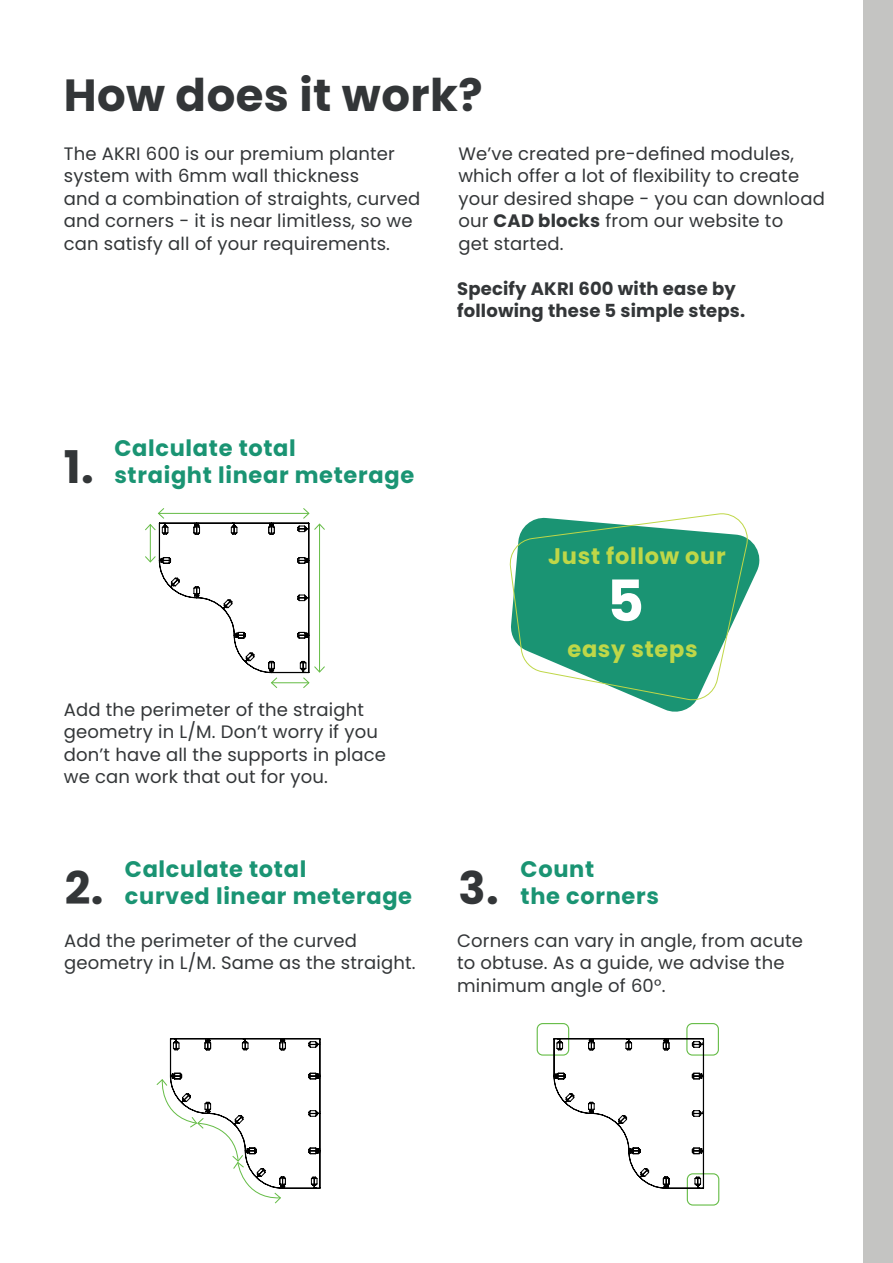
<style>
.page{position:relative;width:893px;height:1263px;background:#fff}
.page>*{position:absolute;margin:0;border:0;box-sizing:border-box;transform-origin:0 0}
.Cover_Title_White{font:700 57px "Poppins";color:#fff}
.Title_Grey{font:700 45px "Poppins";letter-spacing:.01em;color:#333638}
.Subtitles_Smaller_Emerald{font:700 22.5px/27px "Poppins";letter-spacing:.03em;color:#1a9473}
.Little_Subtitles_Lime{font:700 22.5px "Poppins";letter-spacing:.03em;color:#bfd748}
.Copy_Grey{font:18px/22.5px "Poppins";letter-spacing:.01em;color:#333638}
.Copy_Grey-2{font:700 18px/22.5px "Poppins";letter-spacing:.01em;color:#333638}
.s1{font-weight:700}
</style>
<div class="page">
<div style="left:863px;top:0;width:30px;height:1263px;background:#c4c4c2"></div>
<svg style="left:647px;top:540px;width:113px;height:172px"></svg>
<svg style="left:509px;top:513px;width:241px;height:189px"></svg>
<div style="left:537px;top:1023px;width:32px;height:32px;border:1px solid #65bc46;border-radius:6px"></div>
<div style="left:686px;top:1023px;width:33px;height:32px;border:1px solid #65bc46;border-radius:6px"></div>
<div style="left:687px;top:1173px;width:32px;height:32px;border:1px solid #65bc46;border-radius:6px"></div>
<svg style="left:156px;top:1038px;width:164px;height:166px"></svg>
<svg style="left:145px;top:508px;width:180px;height:180px"></svg>
<svg style="left:554px;top:1038px;width:150px;height:150px"></svg>
<h2 class="Title_Grey" style="left:64px;top:69px;width:420px">How does it work?</h2>
<p class="Copy_Grey" style="left:64px;top:142px;width:358px">The AKRI 600 is our premium planter system with 6mm wall thickness<br>and a combination of straights, curved and corners - it is near limitless, so we can satisfy all of your requirements.</p>
<p class="Copy_Grey" style="left:458px;top:142px;width:368px">We’ve created pre-defined modules, which offer a lot of flexibility to create your desired shape - you can download our <span class="s1">CAD blocks</span> from our website to<br>get started.</p>
<p class="Copy_Grey-2" style="left:457px;top:277px;width:290px">Specify AKRI 600 with ease by following these 5 simple steps.</p>
<p class="Title_Grey" style="left:64px;top:442px;width:32px">1.</p>
<p class="Subtitles_Smaller_Emerald" style="left:114px;top:435px;width:301px">Calculate total<br>straight linear meterage</p>
<p class="Copy_Grey" style="left:64px;top:698px;width:324px">Add the perimeter of the straight geometry in L/M. Don’t worry if you don’t have all the supports in place we can work that out for you.</p>
<p class="Little_Subtitles_Lime" style="left:548px;top:543px;width:179px">Just follow our</p>
<p class="Cover_Title_White" style="left:607px;top:568px;width:39px">5</p>
<p class="Little_Subtitles_Lime" style="left:567px;top:636px;width:132px">easy steps</p>
<p class="Subtitles_Smaller_Emerald" style="left:125px;top:856px;width:289px">Calculate total<br>curved linear meterage</p>
<p class="Subtitles_Smaller_Emerald" style="left:521px;top:856px;width:140px">Count<br>the corners</p>
<p class="Title_Grey" style="left:65px;top:862px;width:40px">2.</p>
<p class="Title_Grey" style="left:458px;top:862px;width:42px">3.</p>
<p class="Copy_Grey" style="left:64px;top:929px;width:353px">Add the perimeter of the curved geometry in L/M. Same as the straight.</p>
<p class="Copy_Grey" style="left:457px;top:929px;width:347px">Corners can vary in angle, from acute to obtuse. As a guide, we advise the minimum angle of 60°.</p>
</div>
